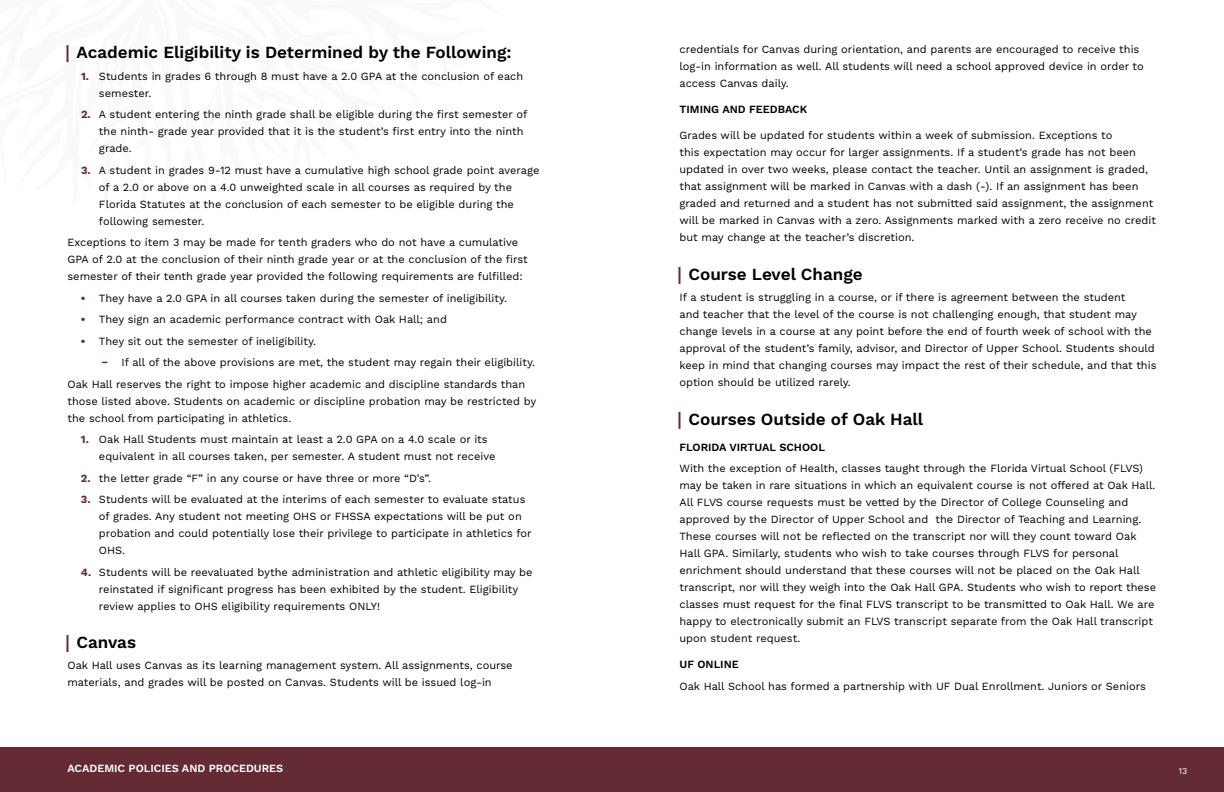
<style>
.page{position:relative;width:1224px;height:792px;background:#fff}
.page>*{position:absolute;margin:0;border:0;box-sizing:border-box;transform-origin:0 0}
.t1{font:600 17px "Work Sans";color:#000}
.t2{font:11px/17px "Work Sans";color:#000}
.t3{font:600 11px "Work Sans";color:#000}
.t4{font:600 11px "Work Sans";color:#fff}
.t5{font:9px "Work Sans";color:#fff}
.s1{font-weight:700;color:#642b35}
</style>
<div class="page">
<div style="left:0;top:747px;width:1224px;height:45px;background:#642b35"></div>
<svg style="left:66px;top:45px;width:2px;height:17px"></svg>
<svg style="left:66px;top:635px;width:2px;height:17px"></svg>
<svg style="left:678px;top:267px;width:2px;height:17px"></svg>
<svg style="left:678px;top:412px;width:2px;height:17px"></svg>
<h1 class="t1" style="left:76px;top:42px;width:437px">Academic Eligibility is Determined by the Following:</h1>
<p class="t2" style="left:99px;top:68px;width:426px;text-indent:-18px"><span class="s1">1.</span> Students in grades 6 through 8 must have a 2.0 GPA at the conclusion of each semester.</p>
<p class="t2" style="left:99px;top:106px;width:430px;text-indent:-18px"><span class="s1">2.</span> A student entering the ninth grade shall be eligible during the first semester of the ninth- grade year provided that it is the student’s first entry into the ninth grade.</p>
<p class="t2" style="left:99px;top:162px;width:442px;text-indent:-18px"><span class="s1">3.</span> A student in grades 9-12 must have a cumulative high school grade point average of a 2.0 or above on a 4.0 unweighted scale in all courses as required by the Florida Statutes at the conclusion of each semester to be eligible during the following semester.</p>
<p class="t2" style="left:67px;top:234px;width:462px">Exceptions to item 3 may be made for tenth graders who do not have a cumulative<br>GPA of 2.0 at the conclusion of their ninth grade year or at the conclusion of the first semester of their tenth grade year provided the following requirements are fulfilled:</p>
<p class="t2" style="left:81px;top:290px;width:428px"><span class="s1">•</span> They have a 2.0 GPA in all courses taken during the semester of ineligibility.</p>
<p class="t2" style="left:81px;top:311px;width:368px"><span class="s1">•</span> They sign an academic performance contract with Oak Hall; and</p>
<p class="t2" style="left:81px;top:333px;width:237px"><span class="s1">•</span> They sit out the semester of ineligibility.</p>
<p class="t2" style="left:101px;top:354px;width:435px"><span class="s1">−</span> If all of the above provisions are met, the student may regain their eligibility.</p>
<p class="t2" style="left:67px;top:376px;width:459px">Oak Hall reserves the right to impose higher academic and discipline standards than</p>
<p class="t2" style="left:67px;top:393px;width:470px">those listed above. Students on academic or discipline probation may be restricted by the school from participating in athletics.</p>
<p class="t2" style="left:99px;top:431px;width:398px;text-indent:-18px"><span class="s1">1.</span> Oak Hall Students must maintain at least a 2.0 GPA on a 4.0 scale or its equivalent in all courses taken, per semester. A student must not receive</p>
<p class="t2" style="left:81px;top:470px;width:351px"><span class="s1">2.</span> the letter grade “F” in any course or have three or more “D’s”.</p>
<p class="t2" style="left:99px;top:491px;width:434px;text-indent:-18px"><span class="s1">3.</span> Students will be evaluated at the interims of each semester to evaluate status of grades. Any student not meeting OHS or FHSSA expectations will be put on probation and could potentially lose their privilege to participate in athletics for OHS.</p>
<p class="t2" style="left:99px;top:564px;width:435px;text-indent:-18px"><span class="s1">4.</span> Students will be reevaluated bythe administration and athletic eligibility may be reinstated if significant progress has been exhibited by the student. Eligibility review applies to OHS eligibility requirements ONLY!</p>
<h1 class="t1" style="left:76px;top:632px;width:61px">Canvas</h1>
<p class="t2" style="left:68px;top:658px;width:447px">Oak Hall uses Canvas as its learning management system. All assignments, course materials, and grades will be posted on Canvas. Students will be issued log-in</p>
<p class="t2" style="left:680px;top:42px;width:466px">credentials for Canvas during orientation, and parents are encouraged to receive this log-in information as well. All students will need a school approved device in order to access Canvas daily.</p>
<p class="t3" style="left:680px;top:103px;width:129px">TIMING AND FEEDBACK</p>
<p class="t2" style="left:680px;top:128px;width:478px">Grades will be updated for students within a week of submission. Exceptions to<br>this expectation may occur for larger assignments. If a student’s grade has not been updated in over two weeks, please contact the teacher. Until an assignment is graded, that assignment will be marked in Canvas with a dash (-). If an assignment has been graded and returned and a student has not submitted said assignment, the assignment will be marked in Canvas with a zero. Assignments marked with a zero receive no credit but may change at the teacher’s discretion.</p>
<h1 class="t1" style="left:688px;top:264px;width:176px">Course Level Change</h1>
<p class="t2" style="left:680px;top:290px;width:478px">If a student is struggling in a course, or if there is agreement between the student<br>and teacher that the level of the course is not challenging enough, that student may change levels in a course at any point before the end of fourth week of school with the approval of the student’s family, advisor, and Director of Upper School. Students should keep in mind that changing courses may impact the rest of their schedule, and that this option should be utilized rarely.</p>
<h1 class="t1" style="left:688px;top:409px;width:236px">Courses Outside of Oak Hall</h1>
<p class="t3" style="left:680px;top:441px;width:15px">FLOR</p>
<p class="t3" style="left:708px;top:441px;width:103px">IDA VIRTUAL SCHOOL</p>
<p class="t2" style="left:680px;top:461px;width:478px">With the exception of Health, classes taught through the Florida Virtual School (FLVS) may be taken in rare situations in which an equivalent course is not offered at Oak Hall.<br>All FLVS course requests must be vetted by the Director of College Counseling and approved by the Director of Upper School and the Director of Teaching and Learning.<br>These courses will not be reflected on the transcript nor will they count toward Oak Hall GPA. Similarly, students who wish to take courses through FLVS for personal enrichment should understand that these courses will not be placed on the Oak Hall transcript, nor will they weigh into the Oak Hall GPA. Students who wish to report these classes must request for the final FLVS transcript to be transmitted to Oak Hall. We are happy to electronically submit an FLVS transcript separate from the Oak Hall transcript upon student request.</p>
<p class="t3" style="left:680px;top:658px;width:61px">UF ONLINE</p>
<p class="t2" style="left:680px;top:678px;width:468px">Oak Hall School has formed a partnership with UF Dual Enrollment. Juniors or Seniors</p>
<p class="t4" style="left:68px;top:762px;width:157px">ACADEMIC POLICIES AND PROC</p>
<p class="t4" style="left:239px;top:762px;width:46px">EDURES</p>
<p class="t5" style="left:1178px;top:765px;width:10px">13</p>
</div>
